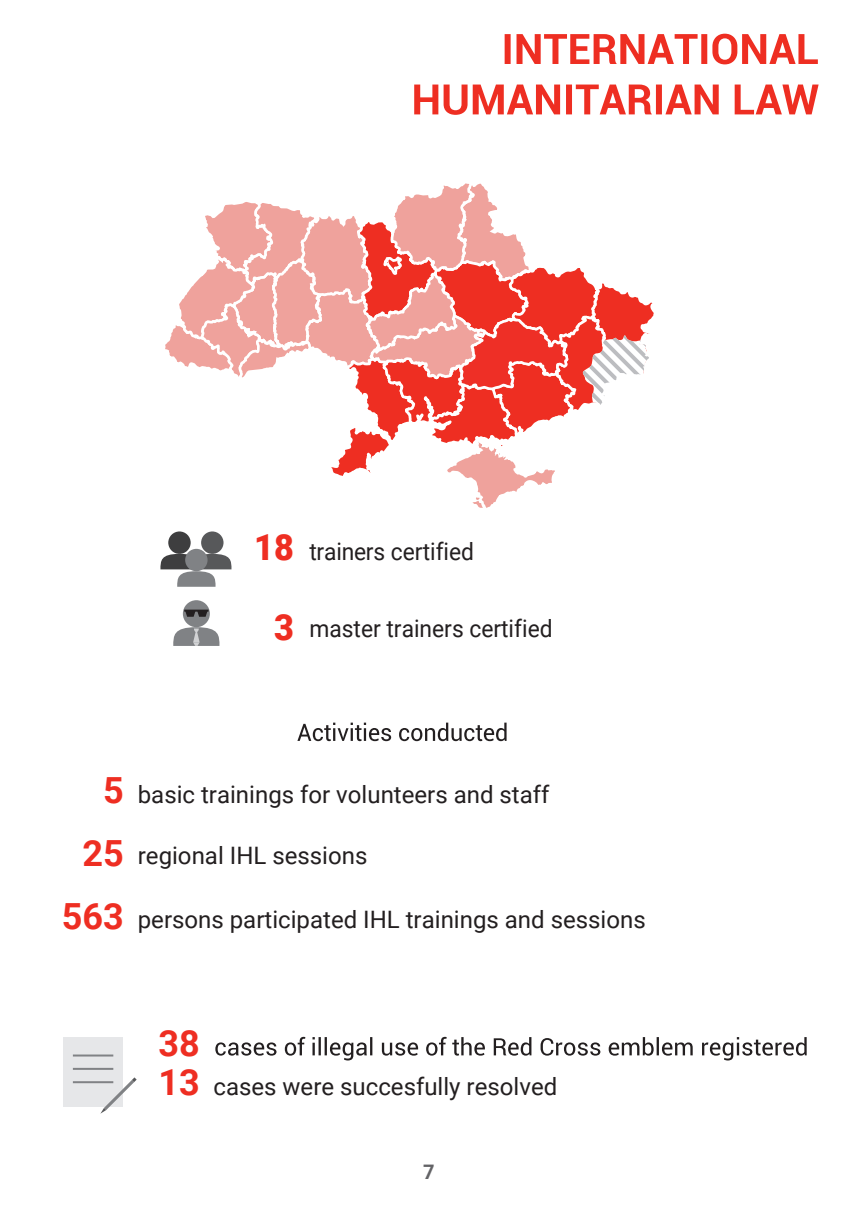
<style>
.page{position:relative;width:854px;height:1214px;background:#fff}
.page>*{position:absolute;margin:0;border:0;box-sizing:border-box;transform-origin:0 0}
.t1{font:700 36px "Roboto";color:#ee2e22}
.t2{font:900 36px "Roboto";color:#ee2e22;scale:.95 1}
.t3{font:24px "Roboto";color:#231f20}
.t4{font:24px "Roboto";color:#231f20;scale:.95 1}
.t5{font:700 20px "Roboto";color:#636366}
.s1{font-weight:700;font-size:36px;color:#ee2e22}
</style>
<div class="page">
<div style="left:63px;top:1036px;width:60px;height:70px;background:#e6e7e9"></div>
<hr style="left:73px;top:1054px;width:40px;height:2px;background:#808285">
<hr style="left:73px;top:1067px;width:40px;height:2px;background:#808285">
<hr style="left:73px;top:1081px;width:40px;height:2px;background:#808285">
<svg style="left:100px;top:1077px;width:37px;height:36px"></svg>
<svg style="left:504px;top:34px;width:313px;height:30px"></svg>
<svg style="left:414px;top:84px;width:404px;height:31px"></svg>
<div style="left:168px;top:531px;width:22px;height:23px;background:#3e3e3f;border-radius:50%"></div>
<div style="left:201px;top:531px;width:22px;height:23px;background:#57585a;border-radius:50%"></div>
<svg style="left:185px;top:548px;width:22px;height:23px"></svg>
<svg style="left:160px;top:554px;width:71px;height:32px"></svg>
<svg style="left:215px;top:1036px;width:591px;height:24px"></svg>
<div style="left:183px;top:600px;width:27px;height:27px;background:#808285;border-radius:50%"></div>
<svg style="left:185px;top:611px;width:22px;height:5px"></svg>
<hr style="left:184px;top:609px;width:24px;height:2px;background:#231f20">
<svg style="left:173px;top:627px;width:46px;height:19px"></svg>
<svg style="left:297px;top:722px;width:209px;height:19px"></svg>
<svg style="left:165px;top:183px;width:489px;height:325px"></svg>
<h1 class="t2" style="left:254px;top:522px;width:43px">18</h1>
<p class="t4" style="left:309px;top:534px;width:175px">trainers certified</p>
<h1 class="t2" style="left:274px;top:602px;width:22px">3</h1>
<p class="t4" style="left:309px;top:611px;width:257px">master trainers certified</p>
<h1 class="t1" style="left:103px;top:765px;width:22px">5</h1>
<h1 class="t1" style="left:82px;top:828px;width:43px">25</h1>
<h1 class="t1" style="left:62px;top:890px;width:63px">563</h1>
<p class="t3" style="left:138px;top:778px;width:413px">basic trainings for volunteers and staff</p>
<p class="t3" style="left:138px;top:839px;width:231px">regional IHL sessions</p>
<p class="t3" style="left:138px;top:903px;width:509px">persons participated IHL trainings and sessions</p>
<h1 class="t1" style="left:158px;top:1017px;width:43px">38</h1>
<p class="t3" style="left:158px;top:1069px;width:400px"><span class="s1">13</span> cases were succesfully resolved</p>
<p class="t5" style="left:423px;top:1157px;width:13px">7</p>
</div>
